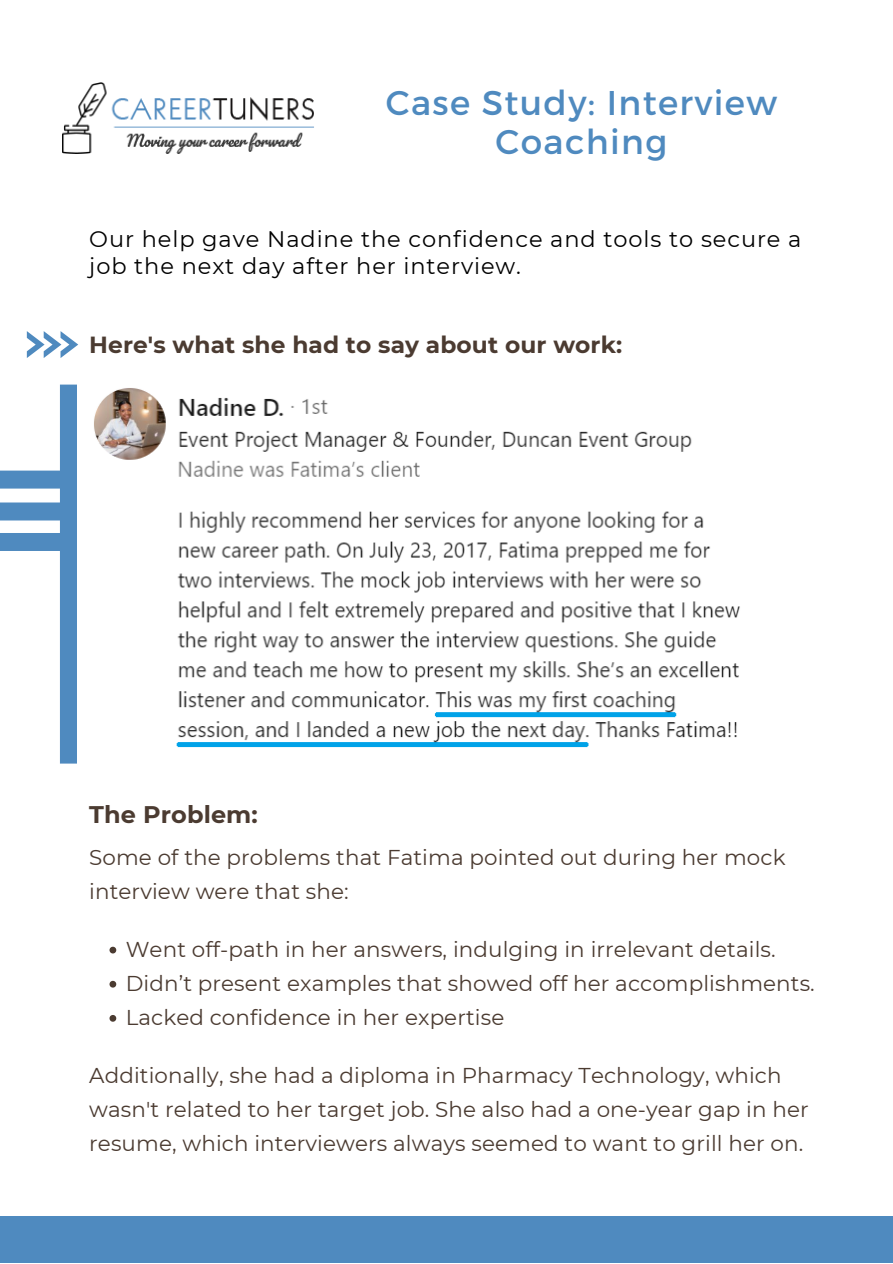
<style>
.page{position:relative;width:893px;height:1264px;background:#fff}
.page>*{position:absolute;margin:0;border:0;box-sizing:border-box;transform-origin:0 0}
.t1{font:34.35px/39.3px "Montserrat";letter-spacing:.04em;color:#4f8abf;text-align:center}
.t2{font:700 24px "Montserrat";letter-spacing:.005em;color:#4b3b31}
.t3{font:700 23.25px "Montserrat";letter-spacing:.005em;color:#4b3b31}
.t4{font:22.5px/27px "Montserrat";letter-spacing:.04em;color:#000}
.t5{font:21.45px/34px "Montserrat";letter-spacing:.005em;color:#4b3b31}
</style>
<div class="page">
<div style="left:0;top:1215px;width:892px;height:47px;background:#4f8abf"></div>
<div style="left:0;top:502px;width:188px;height:18px;background:#4f8abf"></div>
<div style="left:0;top:470px;width:188px;height:18px;background:#4f8abf"></div>
<div style="left:0;top:533px;width:188px;height:18px;background:#4f8abf"></div>
<div style="left:60px;top:384px;width:18px;height:379px;background:#4f8abf"></div>
<img style="left:62px;top:82px;width:252px;height:72px">
<svg style="left:27px;top:331px;width:51px;height:245px"></svg>
<img style="left:78px;top:388px;width:662px;height:360px">
<svg style="left:109px;top:946px;width:7px;height:7px"></svg>
<svg style="left:109px;top:980px;width:7px;height:7px"></svg>
<svg style="left:109px;top:1015px;width:7px;height:6px"></svg>
<p class="t1" style="left:386px;top:81px;width:393px">Case Study: Interview<br>Coaching</p>
<p class="t4" style="left:89px;top:226px;width:713px">Our help gave Nadine the confidence and tools to secure a job the next day after her interview.</p>
<p class="t3" style="left:89px;top:330px;width:534px">Here's what she had to say about our work:</p>
<p class="t2" style="left:89px;top:799px;width:170px">The Problem:</p>
<p class="t5" style="left:89px;top:840px;width:697px">Some of the problems that Fatima pointed out during her mock interview were that she:</p>
<p class="t5" style="left:126px;top:932px;width:651px">Went off-path in her answers, indulging in irrelevant details.</p>
<p class="t5" style="left:126px;top:966px;width:690px">Didn’t present examples that showed off her accomplishments.</p>
<p class="t5" style="left:126px;top:1000px;width:380px">Lacked confidence in her expertise</p>
<p class="t5" style="left:89px;top:1058px;width:720px">Additionally, she had a diploma in Pharmacy Technology, which wasn't related to her target job. She also had a one-year gap in her resume, which interviewers always seemed to want to grill her on.</p>
</div>
